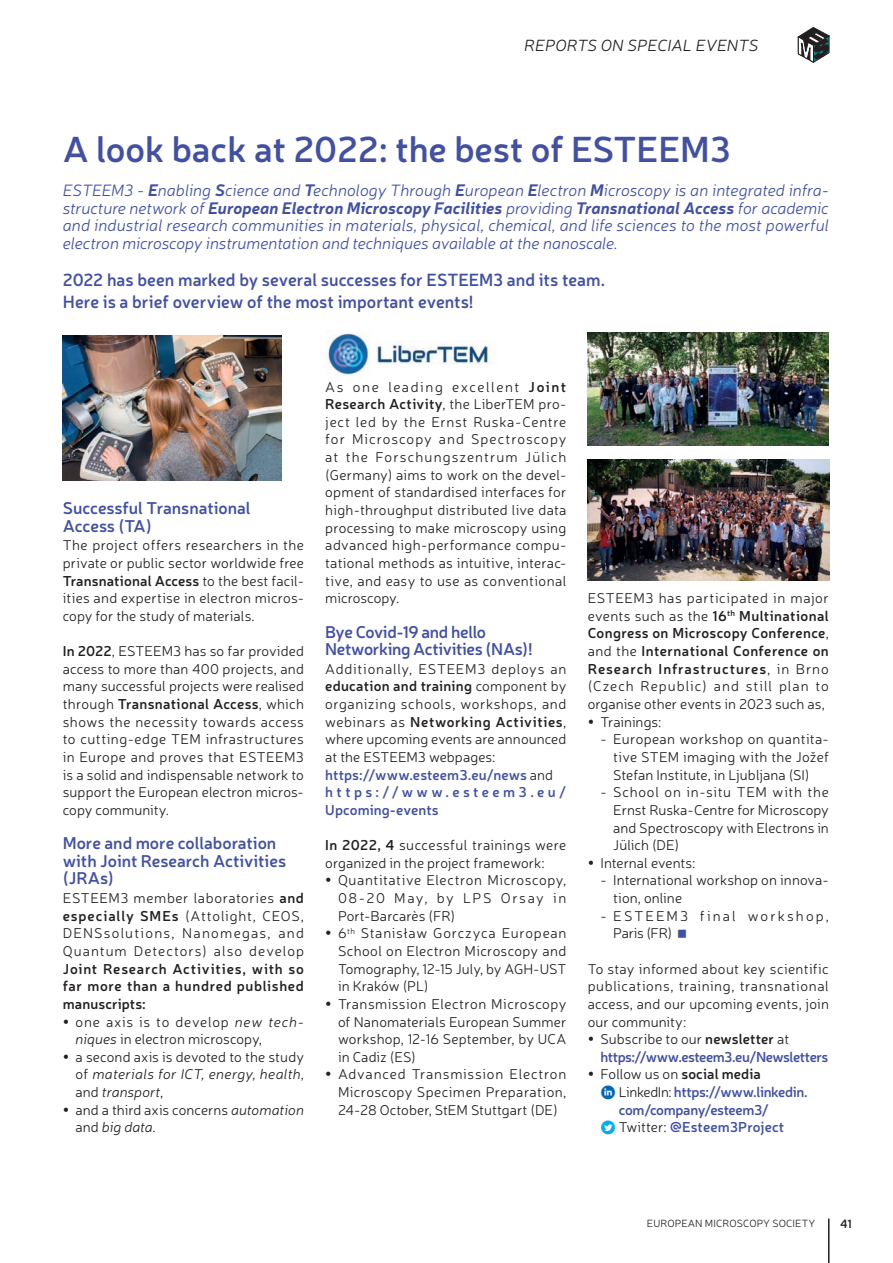
<style>
.page{position:relative;width:893px;height:1263px;background:#fff}
.page>*{position:absolute;margin:0;border:0;box-sizing:border-box;transform-origin:0 0}
.t1{font:600 36px "Neris";color:#4150a2}
.t2{font:600 17.55px/22px "Neris";color:#4150a2}
.t3{font:600 16.95px/17.2px "Neris";letter-spacing:-.005em;color:#4150a2}
.t4{font:italic 300 16.5px/17.5px "Neris";letter-spacing:-.005em;color:#4150a2;text-align:justify}
.t5{font:italic 300 16.35px "Neris";letter-spacing:.01em;color:#231f20}
.t6{font:300 14.25px/17.7px "Neris";letter-spacing:.015em;color:#231f20;text-align:justify}
.t7{font:600 14.25px/17.7px "Neris";letter-spacing:.035em;color:#231f20;text-align:justify}
.t8{font:600 14.25px "Neris";letter-spacing:-.025em;color:#4150a2}
.t9{font:300 14.25px "Neris";letter-spacing:.045em;color:#231f20}
.t10{font:300 14.25px "Neris";letter-spacing:.04em;color:#231f20}
.t11{font:300 14.25px/17.7px "Neris";letter-spacing:.145em;color:#231f20}
.t12{font:600 14.25px "Neris";letter-spacing:.06em;color:#231f20}
.t13{font:300 14.25px "Neris";letter-spacing:.07em;color:#231f20}
.t14{font:600 14.25px "Neris";color:#4150a2}
.t15{font:600 14.25px "Neris";letter-spacing:.01em;color:#231f20}
.t16{font:600 12px "Neris";color:#231f20}
.t17{font:300 10.5px "Neris";letter-spacing:.01em;color:#231f20}
.s1{font-weight:700}
.s2{font-weight:600}
.s3{font-style:italic}
.s4{font-weight:600;color:#4150a2}
.s5{font-weight:300}
.s6{font-family:"typeecon";font-weight:400;color:#0166b3}
.s7{font-weight:300;color:#231f20}
.s8{font-family:"typeecon";font-weight:400;color:#00aeef}
</style>
<div class="page">
<hr style="left:827px;top:1218px;width:2px;height:44px;background:#231f20">
<svg style="left:797px;top:27px;width:32px;height:36px"></svg>
<img style="left:327px;top:331px;width:167px;height:45px">
<img style="left:63px;top:335px;width:218px;height:145px">
<img style="left:587px;top:459px;width:242px;height:121px">
<img style="left:587px;top:332px;width:240px;height:114px">
<p class="t5" style="left:524px;top:35px;width:235px">REPORTS ON SPECIAL EVENTS</p>
<h1 class="t1" style="left:63px;top:125px;width:669px">A look back at 2022: the best of ESTEEM3</h1>
<p class="t4" style="left:63px;top:181px;width:767px">ESTEEM3 - <span class="s1">E</span>nabling <span class="s1">S</span>cience and <span class="s1">T</span>echnology Through <span class="s1">E</span>uropean <span class="s1">E</span>lectron <span class="s1">M</span>icroscopy is an integrated infra&shy;structure network of <span class="s1">European Electron Microscopy Facilities</span> providing <span class="s1">Transnational Access</span> for academic and industrial research communities in materials, physical, chemical, and life sciences to the most powerful electron microscopy instrumentation and techniques available at the nanoscale.</p>
<p class="t2" style="left:63px;top:267px;width:543px">2022 has been marked by several successes for ESTEEM3 and its team.<br>Here is a brief overview of the most important events!</p>
<p class="t3" style="left:63px;top:498px;width:189px">Successful Transnational<br>Access (TA)</p>
<p class="t6" style="left:63px;top:536px;width:242px">The project offers researchers in the private or public sector worldwide free <span class="s2">Transnational Access</span> to the best facil&shy;ities and expertise in electron micros&shy;copy for the study of materials.</p>
<p class="t6" style="left:63px;top:641px;width:242px"><span class="s2">In 2022</span>, ESTEEM3 has so far provided access to more than 400 projects, and many successful projects were realised through <span class="s2">Transnational Access</span>, which shows the necessity towards access to cutting-edge TEM infrastructures in Europe and proves that ESTEEM3 is a solid and indispensable network to support the European electron micros&shy;copy community.</p>
<p class="t3" style="left:63px;top:833px;width:225px">More and more collaboration with Joint Research Activities (JRAs)</p>
<p class="t6" style="left:63px;top:888px;width:242px">ESTEEM3 member laboratories <span class="s2">and especially SMEs</span> (Attolight, CEOS, DENSsolutions, Nanomegas, and Quantum Detectors) also develop</p>
<p class="t7" style="left:63px;top:958px;width:242px">Joint Research Activities, with so far more than a hundred published manuscripts:</p>
<p class="t6" style="left:75px;top:1011px;width:230px;text-align:left">one axis is to develop <span class="s3">new tech&shy;niques</span> in electron microscopy,<br>a second axis is devoted to the study of <span class="s3">materials for ICT, energy, health</span>, and <span class="s3">transport</span>,<br>and a third axis concerns <span class="s3">automation </span>and <span class="s3">big data</span>.</p>
<p class="t6" style="left:325px;top:377px;width:242px">As one leading excellent <span class="s2">Joint Research Activity</span>, the LiberTEM pro&shy;ject led by the Ernst Ruska-Centre for Microscopy and Spectroscopy at the Forschungszentrum Jülich (Germany) aims to work on the devel&shy;opment of standardised interfaces for high-throughput distributed live data processing to make microscopy using advanced high-performance compu&shy;tational methods as intuitive, interac&shy;tive, and easy to use as conventional microscopy.</p>
<p class="t3" style="left:325px;top:622px;width:209px">Bye Covid-19 and hello<br>Networking Activities (NAs)!</p>
<p class="t6" style="left:325px;top:659px;width:242px;text-align:left">Additionally, ESTEEM3 deploys an <span class="s2">education and training</span> component by organizing schools, workshops, and webinars as <span class="s2">Networking Activities</span>, where upcoming events are announced at the ESTEEM3 webpages: <span class="s4">https://www.esteem3.eu/news</span> and <span class="s4">https://www.esteem3.eu/<br>Upcoming-events</span></p>
<p class="t6" style="left:325px;top:835px;width:242px"><span class="s2">In 2022, 4</span> successful trainings were organized in the project framework:</p>
<p class="t6" style="left:338px;top:871px;width:230px;text-align:left">Quantitative Electron Microscopy,<br>08-20 May, by LPS Orsay in<br>Port-Barcarès (FR)<br>6<sup>th</sup> Stanisław Gorczyca European<br>School on Electron Microscopy and<br>Tomography, 12-15 July, by AGH-UST in Kraków (PL)<br>Transmission Electron Microscopy of Nanomaterials European Summer workshop, 12-16 September, by UCA in Cadiz (ES)<br>Advanced Transmission Electron<br>Microscopy Specimen Preparation,<br>24-28 October, StEM Stuttgart (DE)</p>
<p class="t9" style="left:587px;top:589px;width:242px">ESTEEM3 has participated in major</p>
<p class="t6" style="left:587px;top:606px;width:242px">events such as the <span class="s2">16</span><sup>th</sup> <span class="s2">Multinational</span></p>
<p class="t7" style="left:587px;top:623px;width:242px">Congress on Microscopy Conference<span class="s5">,</span></p>
<p class="t7" style="left:587px;top:641px;width:242px"><span class="s5">and the</span> International Conference on</p>
<p class="t12" style="left:587px;top:658px;width:242px">Research Infrastructures<span class="s5">, in Brno</span></p>
<p class="t13" style="left:587px;top:677px;width:242px">(Czech Republic) and still plan to</p>
<p class="t6" style="left:587px;top:694px;width:238px">organise other events in 2023 such as,</p>
<p class="t6" style="left:600px;top:712px;width:62px">Trainings:</p>
<p class="t6" style="left:613px;top:729px;width:217px;text-indent:-13px">- European workshop on quantita&shy;tive STEM imaging with the Jožef Stefan Institute, in Ljubljana (SI)</p>
<p class="t9" style="left:600px;top:783px;width:230px">- School on in-situ TEM with the</p>
<p class="t6" style="left:613px;top:800px;width:217px">Ernst Ruska-Centre for Microscopy</p>
<p class="t6" style="left:613px;top:818px;width:217px">and Spectroscopy with Electrons in</p>
<p class="t6" style="left:613px;top:835px;width:68px">Jülich (DE)</p>
<p class="t6" style="left:600px;top:853px;width:96px">Internal events:</p>
<p class="t6" style="left:613px;top:871px;width:217px;text-indent:-13px">- International workshop on innova&shy;tion, online</p>
<p class="t11" style="left:613px;top:906px;width:217px;text-indent:-13px">- ESTEEM3 final workshop,<br>Paris (FR)</p>
<p class="t6" style="left:587px;top:959px;width:242px">To stay informed about key scientific</p>
<p class="t10" style="left:587px;top:976px;width:242px">publications, training, transnational</p>
<p class="t6" style="left:587px;top:994px;width:242px">access, and our upcoming events, join</p>
<p class="t6" style="left:587px;top:1011px;width:100px">our community:</p>
<p class="t6" style="left:600px;top:1029px;width:190px">Subscribe to our <span class="s2">newsletter</span> at</p>
<p class="t8" style="left:600px;top:1046px;width:229px">https://www.esteem3.eu/Newsletters</p>
<p class="t15" style="left:600px;top:1064px;width:162px"><span class="s5">Follow us on</span> social media</p>
<p class="t8" style="left:600px;top:1081px;width:209px"><span class="s6">L</span> <span class="s7">LinkedIn:</span> https://www.linkedin.</p>
<p class="t8" style="left:618px;top:1099px;width:151px">com/company/esteem3/</p>
<p class="t14" style="left:600px;top:1117px;width:185px"><span class="s8">T</span> <span class="s7">Twitter:</span> @Esteem3Project</p>
<p class="t17" style="left:646px;top:1215px;width:170px">EUROPEAN MICROSCOPY SOCIETY</p>
<p class="t16" style="left:839px;top:1214px;width:13px">41</p>
</div>
